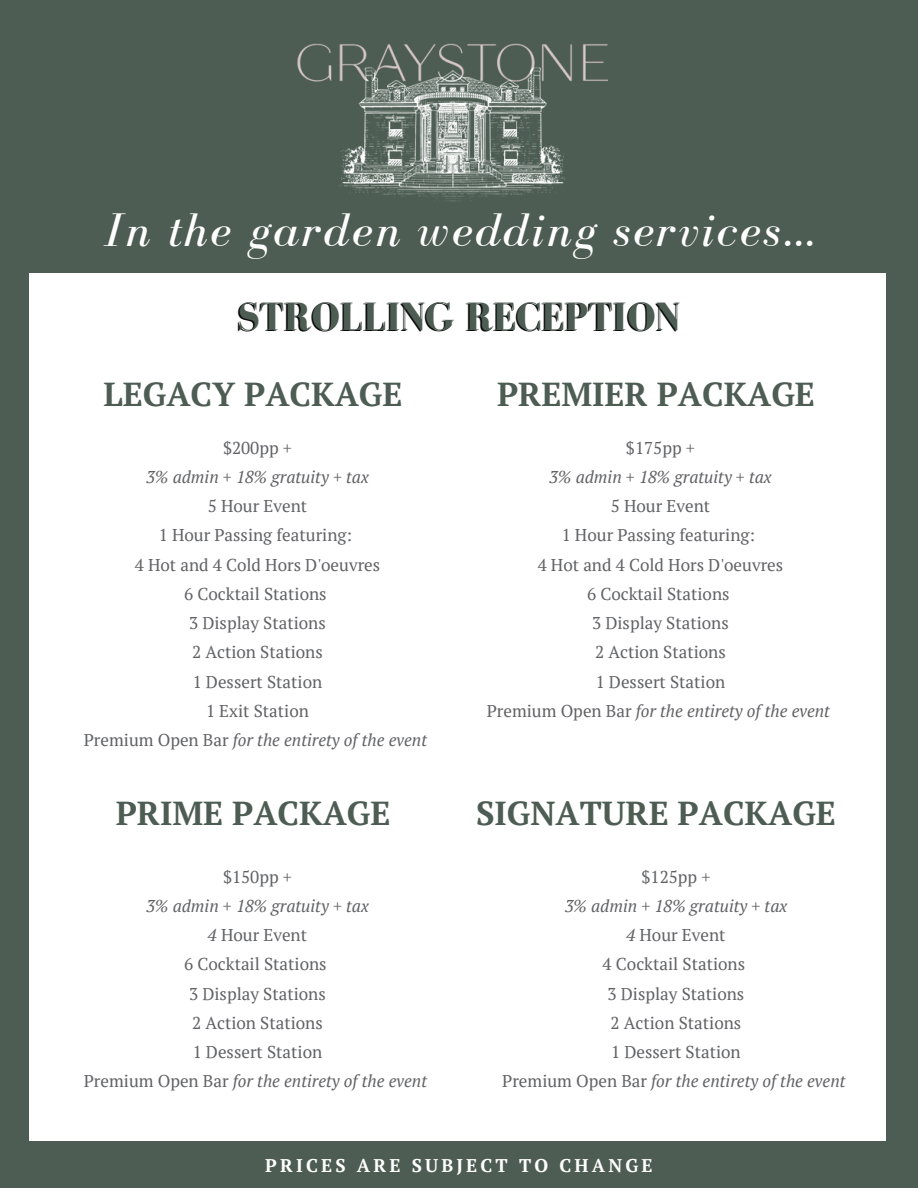
<style>
.page{position:relative;width:918px;height:1188px;background:#4d5d53}
.page>*{position:absolute;margin:0;border:0;box-sizing:border-box;transform-origin:0 0}
.t1{font:italic 48.6px "Bodoni FLF";letter-spacing:.05em;color:#fff}
.t2{font:700 40.65px "Bodoni FLF";color:rgb(0 0 0/.97)}
.t3{font:700 33.15px "PT Serif";color:#4d5d53}
.t4{font:700 18.3px "PT Serif";letter-spacing:.17em;color:#fff}
.t5{font:17.1px/29.2px "PT Serif";color:#616265;text-align:center}
.t6{font:italic 17.1px "PT Serif";color:#616265}
.s1{font-style:italic}
</style>
<div class="page">
<div style="left:30px;top:274px;width:855px;height:867px;background:#fff"></div>
<img style="left:297px;top:43px;width:311px;height:159px">
<h1 class="t1" style="left:104px;top:204px;width:711px">In the garden wedding services...</h1>
<h2 class="t2" style="left:236px;top:295px;width:445px">STROLLING RECEPTION</h2>
<h3 class="t3" style="left:104px;top:371px;width:300px">LEGACY PACKAGE</h3>
<h3 class="t3" style="left:497px;top:371px;width:319px">PREMIER PACKAGE</h3>
<p class="t5" style="left:223px;top:432px;width:71px">$200pp +</p>
<p class="t6" style="left:146px;top:465px;width:224px">3% admin + 18% gratuity + tax</p>
<p class="t5" style="left:84px;top:491px;width:345px">5 Hour Event<br>1 Hour Passing featuring:<br>4 Hot and 4 Cold Hors D'oeuvres<br>6 Cocktail Stations<br>3 Display Stations<br>2 Action Stations<br>1 Dessert Station<br>1 Exit Station<br>Premium Open Bar <span class="s1">for the entirety of the event</span></p>
<p class="t5" style="left:626px;top:432px;width:71px">$175pp +</p>
<p class="t6" style="left:549px;top:465px;width:224px">3% admin + 18% gratuity + tax</p>
<p class="t5" style="left:487px;top:491px;width:345px">5 Hour Event<br>1 Hour Passing featuring:<br>4 Hot and 4 Cold Hors D'oeuvres<br>6 Cocktail Stations<br>3 Display Stations<br>2 Action Stations<br>1 Dessert Station<br>Premium Open Bar <span class="s1">for the entirety of the event</span></p>
<h3 class="t3" style="left:116px;top:790px;width:276px">PRIME PACKAGE</h3>
<h3 class="t3" style="left:476px;top:790px;width:361px">SIGNATURE PACKAGE</h3>
<p class="t5" style="left:223px;top:862px;width:71px">$150pp +</p>
<p class="t5" style="left:84px;top:891px;width:345px"><span class="s1">3% admin + 18% gratuity + tax<br>4</span> Hour Event<br>6 Cocktail Stations<br>3 Display Stations<br>2 Action Stations<br>1 Dessert Station<br>Premium Open Bar <span class="s1">for the entirety of the event</span></p>
<p class="t5" style="left:641px;top:862px;width:71px">$125pp +</p>
<p class="t5" style="left:502px;top:891px;width:345px"><span class="s1">3% admin + 18% gratuity + tax<br>4</span> Hour Event<br>4 Cocktail Stations<br>3 Display Stations<br>2 Action Stations<br>1 Dessert Station<br>Premium Open Bar <span class="s1">for the entirety of the event</span></p>
<p class="t4" style="left:265px;top:1153px;width:389px">PRICES ARE SUBJECT TO CHANGE</p>
</div>
